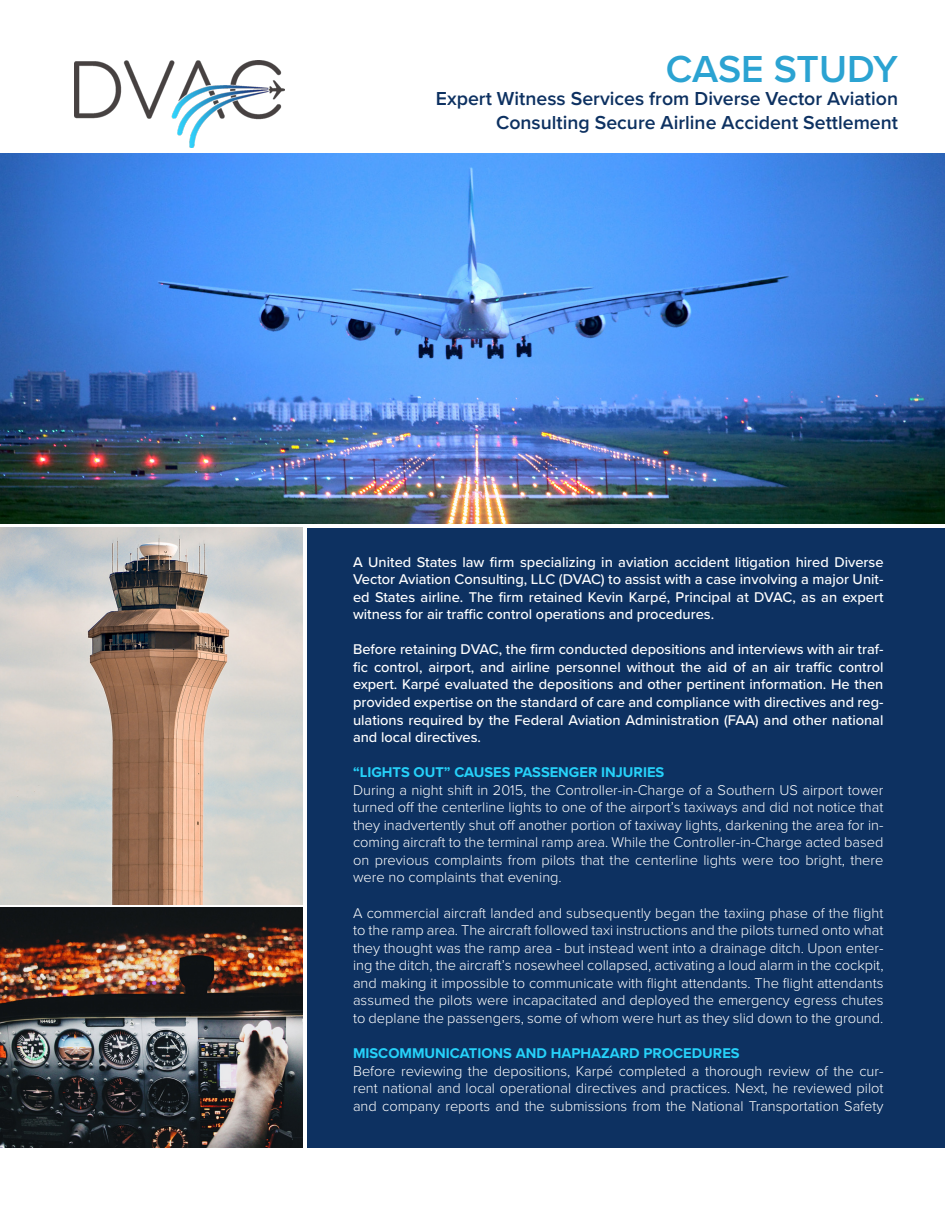
<style>
.page{position:relative;width:945px;height:1215px;background:#fff}
.page>*{position:absolute;margin:0;border:0;box-sizing:border-box;transform-origin:0 0}
.t1{font:600 39px "Proxima Nova";letter-spacing:-.005em;color:#2ba3d2}
.t2{font:600 19.5px/23.4px "Proxima Nova";color:#0d3161;text-align:right}
.t3{font:300 14.7px/17.5px "Proxima Nova";color:#fff;text-align:justify}
.t4{font:500 14.7px/17.5px "Proxima Nova";color:#fff;text-align:justify}
.t5{font:700 14.7px "Proxima Nova";color:#26d1f9}
</style>
<div class="page">
<div style="left:307px;top:528px;width:638px;height:620px;background:#0d3161"></div>
<img style="left:0;top:154px;width:945px;height:369px">
<img style="left:74px;top:61px;width:211px;height:87px">
<img style="left:0;top:528px;width:303px;height:376px">
<img style="left:0;top:908px;width:303px;height:239px">
<p class="t1" style="left:666px;top:46px;width:234px">CASE STUDY</p>
<p class="t2" style="left:436px;top:88px;width:464px">Expert Witness Services from Diverse Vector Aviation<br>Consulting Secure Airline Accident Settlement</p>
<p class="t4" style="left:353px;top:553px;width:532px">A United States law firm specializing in aviation accident litigation hired Diverse Vector Aviation Consulting, LLC (DVAC) to assist with a case involving a major Unit&shy;ed States airline. The firm retained Kevin Karpé, Principal at DVAC, as an expert witness for air traffic control operations and procedures.</p>
<p class="t4" style="left:353px;top:641px;width:532px">Before retaining DVAC, the firm conducted depositions and interviews with air traf&shy;fic control, airport, and airline personnel without the aid of an air traffic control expert. Karpé evaluated the depositions and other pertinent information. He then provided expertise on the standard of care and compliance with directives and reg&shy;ulations required by the Federal Aviation Administration (FAA) and other national and local directives.</p>
<p class="t5" style="left:353px;top:763px;width:313px">“LIGHTS OUT” CAUSES PASSENGER INJURIES</p>
<p class="t3" style="left:353px;top:781px;width:532px">During a night shift in 2015, the Controller-in-Charge of a Southern US airport tower turned off the centerline lights to one of the airport’s taxiways and did not notice that they inadvertently shut off another portion of taxiway lights, darkening the area for in&shy;coming aircraft to the terminal ramp area. While the Controller-in-Charge acted based on previous complaints from pilots that the centerline lights were too bright, there were no complaints that evening.</p>
<p class="t3" style="left:353px;top:904px;width:532px">A commercial aircraft landed and subsequently began the taxiing phase of the flight to the ramp area. The aircraft followed taxi instructions and the pilots turned onto what they thought was the ramp area - but instead went into a drainage ditch. Upon enter&shy;ing the ditch, the aircraft’s nosewheel collapsed, activating a loud alarm in the cockpit, and making it impossible to communicate with flight attendants. The flight attendants assumed the pilots were incapacitated and deployed the emergency egress chutes to deplane the passengers, some of whom were hurt as they slid down to the ground.</p>
<p class="t5" style="left:353px;top:1044px;width:388px">MISCOMMUNICATIONS AND HAPHAZARD PROCEDURES</p>
<p class="t3" style="left:353px;top:1062px;width:532px">Before reviewing the depositions, Karpé completed a thorough review of the cur&shy;rent national and local operational directives and practices. Next, he reviewed pilot and company reports and the submissions from the National Transportation Safety</p>
</div>
